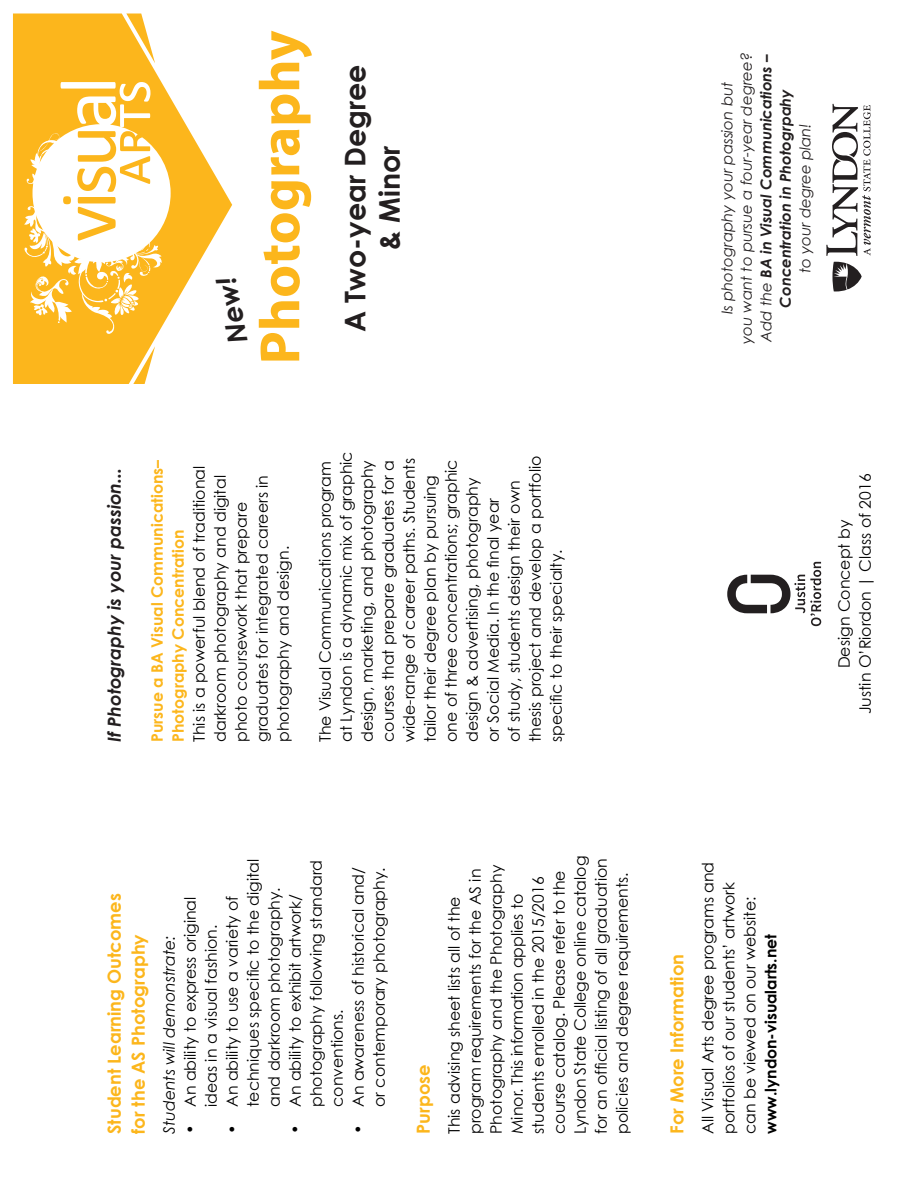
<style>
.page{position:relative;width:918px;height:1188px;background:#fff}
.page>*{position:absolute;margin:0;border:0;box-sizing:border-box;transform-origin:0 0}
.Degree{font:700 57px "Myriad Pro";color:#fcb61c}
.Heading{font:700 28.5px/34.2px "Century Gothic";color:#231f20;text-align:center}
.Heading-2{font:italic 700 27px "Century Gothic";color:#231f20}
.Courses{font:700 18px "Century Gothic";color:#fcb61c}
.Courses-2{font:italic 700 18px "Century Gothic";color:#231f20}
.Courses-3{font:15.75px/21px "Century Gothic";color:#000}
.Courses-4{font:700 15.75px "Century Gothic";color:#000}
.Courses-5{font:italic 15.75px "Century Gothic";color:#000}
.Courses-6{font:italic 15px/19.5px "Century Gothic";color:#231f20;text-align:center}
.s1{font-weight:700;color:#fcb61c}
.s2{font-weight:700}
</style>
<div class="page">
<svg style="left:13px;top:13px;width:219px;height:371px;fill:#fcb61c"></svg>
<svg style="left:126px;top:13px;width:29px;height:50px"></svg>
<svg style="left:133px;top:346px;width:22px;height:38px"></svg>
<svg style="left:832px;top:262px;width:30px;height:29px"></svg>
<svg style="left:826px;top:104px;width:45px;height:152px"></svg>
<svg style="left:24px;top:82px;width:147px;height:252px"></svg>
<svg style="left:727px;top:562px;width:94px;height:64px"></svg>
<p class="Heading-2" style="left:221px;top:346px;width:68px;rotate:-101deg">New!</p>
<p class="Degree" style="left:243px;top:364px;width:335px;rotate:-90deg">Photography</p>
<p class="Heading" style="left:338px;top:332px;width:269px;rotate:-90deg">A Two-year Degree &amp; Minor</p>
<p class="Courses-2" style="left:103px;top:742px;width:276px;rotate:-90deg">If Photography is your passion...</p>
<p class="Courses-3" style="left:147px;top:742px;width:284px;rotate:-90deg"><span class="s1">Pursue a BA Visual Communications–<br>Photography Concentration<br></span>This is a powerful blend of traditional darkroom photography and digital photo coursework that prepare graduates for integrated careers in photography and design.</p>
<p class="Courses-3" style="left:315px;top:742px;width:292px;rotate:-90deg">The Visual Communications program at Lyndon is a dynamic mix of graphic design, marketing, and photography courses that prepare graduates for a wide-range of career paths. Students tailor their degree plan by pursuing one of three concentrations; graphic design &amp; advertising, photography<br>or Social Media. In the final year<br>of study, students design their own thesis project and develop a portfolio specific to their specialty.</p>
<p class="Courses-6" style="left:717px;top:344px;width:293px;rotate:-90deg">Is photography your passion but<br>you want to pursue a four-year degree?<br>Add the <span class="s2">BA in Visual Communications –<br>Concentration in Photogrpahy<br></span>to your degree plan!</p>
<p class="Courses-3" style="left:833px;top:714px;width:242px;text-align:center;rotate:-90deg">Design Concept by<br>Justin O’Riordon | Class of 2016</p>
<p class="Courses" style="left:103px;top:1134px;width:242px;rotate:-90deg">Student Learning Outcomes</p>
<p class="Courses" style="left:127px;top:1134px;width:201px;rotate:-90deg">for the AS Photography</p>
<p class="Courses-5" style="left:160px;top:1134px;width:200px;rotate:-90deg">Students will demonstrate:</p>
<p class="Courses-3" style="left:180px;top:1134px;width:239px;text-align:center;rotate:-90deg">• An ability to express original ideas in a visual fashion.</p>
<p class="Courses-3" style="left:222px;top:1107px;width:250px;text-indent:-27px;rotate:-90deg">• An ability to use a variety of techniques specific to the digital and darkroom photography.</p>
<p class="Courses-3" style="left:285px;top:1107px;width:249px;text-indent:-27px;rotate:-90deg">• An ability to exhibit artwork/ photography following standard conventions.</p>
<p class="Courses-3" style="left:348px;top:1134px;width:269px;text-align:right;rotate:-90deg">• An awareness of historical and/ or contemporary photography.</p>
<p class="Courses" style="left:412px;top:1134px;width:71px;rotate:-90deg">Purpose</p>
<p class="Courses-3" style="left:444px;top:1134px;width:280px;rotate:-90deg">This advising sheet lists all of the program requirements for the AS in Photography and the Photography Minor. This information applies to students enrolled in the 2015/2016 course catalog. Please refer to the Lyndon State College online catalog for an official listing of all graduation policies and degree requirements.</p>
<p class="Courses" style="left:666px;top:1134px;width:182px;rotate:-90deg">For More Information</p>
<p class="Courses-3" style="left:697px;top:1134px;width:274px;rotate:-90deg">All Visual Arts degree programs and portfolios of our students’ artwork can be viewed on our website:</p>
<p class="Courses-4" style="left:761px;top:1134px;width:202px;rotate:-90deg">www.lyndon-visualarts.net</p>
</div>
